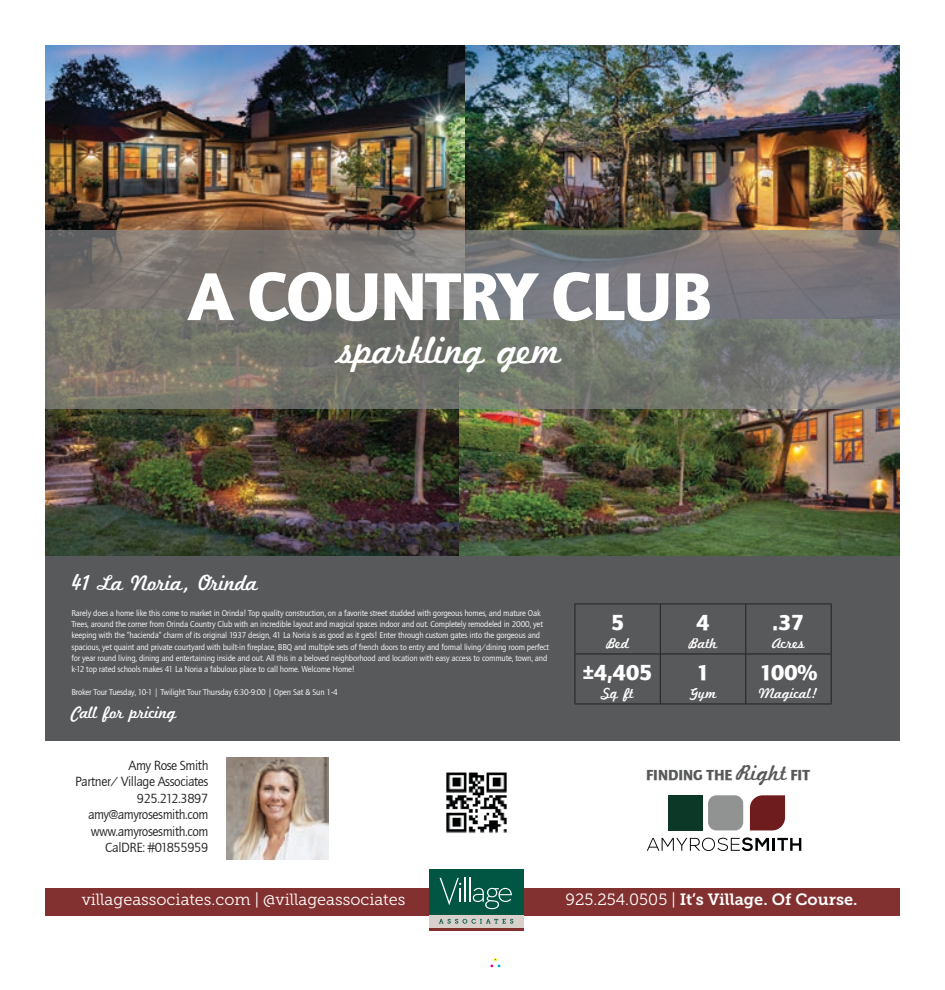
<style>
.page{position:relative;width:945px;height:990px;background:#fff}
.page>*{position:absolute;margin:0;border:0;box-sizing:border-box;transform-origin:0 0}
.t1{font:70px "Quay Sans ITCTT Black";letter-spacing:-.02em;color:#fff}
.t2{font:40px "Marketing Script";letter-spacing:-.02em;color:#fff}
.t3{font:22.5px "Quay Sans ITCTT Black";color:#fff}
.t4{font:22.5px "Marketing Script";letter-spacing:-.02em;color:#fff}
.t5{font:17.5px "Marketing Script";letter-spacing:-.02em;color:#fff}
.t6{font:16.25px "Museo Slab 300";color:#fff}
.t7{font:16.25px "Museo Slab 700";color:#fff}
.t8{font:15px "Marketing Script";color:#fff}
.t9{font:15px "Quay Sans ITCTT Black";color:#58595b}
.t10{font:13.75px/16.5px "Quay Sans ITCTT Book";letter-spacing:-.03em;color:#231f20;text-align:right}
.t11{font:8.75px/11.2px "Quay Sans ITCTT Book";letter-spacing:-.02em;color:#fff}
.s1{font-family:"Marketing Script";font-size:22.5px}
.s2{font-family:"Museo Slab 300"}
</style>
<div class="page">
<div style="left:490px;top:958px;width:11px;height:10px;border:1px solid #fff"></div>
<img style="left:464px;top:45px;width:436px;height:511px">
<img style="left:45px;top:45px;width:419px;height:185px">
<img style="left:45px;top:409px;width:419px;height:147px">
<svg style="left:45px;top:230px;width:855px;height:179px;background:#777772"></svg>
<svg style="left:647px;top:837px;width:154px;height:14px"></svg>
<div style="left:669px;top:795px;width:34px;height:35px;background:#0c3827"></div>
<div style="left:708px;top:795px;width:35px;height:35px;background:#919292;border-radius:8px"></div>
<svg style="left:750px;top:795px;width:35px;height:35px"></svg>
<img style="left:226px;top:758px;width:102px;height:102px">
<div style="left:45px;top:888px;width:855px;height:27px;background:#833130"></div>
<div style="left:429px;top:914px;width:94px;height:16px;background:#d8d1cb"></div>
<div style="left:429px;top:870px;width:94px;height:45px;background:#005643"></div>
<hr style="left:429px;top:929px;width:94px;height:2px;background:#833130">
<svg style="left:439px;top:919px;width:74px;height:5px"></svg>
<svg style="left:440px;top:878px;width:26px;height:27px"></svg>
<hr style="left:469px;top:878px;width:2px;height:24px;background:#fff">
<svg style="left:473px;top:888px;width:39px;height:21px"></svg>
<div style="left:45px;top:556px;width:855px;height:184px;background:#58595b"></div>
<hr style="left:575px;top:604px;width:85px;height:1px;background:#231f20">
<hr style="left:575px;top:604px;width:1px;height:50px;background:#231f20">
<hr style="left:660px;top:604px;width:86px;height:1px;background:#231f20">
<hr style="left:660px;top:604px;width:1px;height:50px;background:#231f20">
<hr style="left:746px;top:604px;width:86px;height:1px;background:#231f20">
<hr style="left:745px;top:604px;width:1px;height:50px;background:#231f20">
<hr style="left:831px;top:604px;width:1px;height:50px;background:#231f20">
<hr style="left:575px;top:654px;width:85px;height:1px;background:#231f20">
<hr style="left:660px;top:654px;width:86px;height:1px;background:#231f20">
<hr style="left:746px;top:654px;width:86px;height:1px;background:#231f20">
<hr style="left:575px;top:654px;width:1px;height:50px;background:#231f20">
<hr style="left:660px;top:654px;width:1px;height:50px;background:#231f20">
<hr style="left:745px;top:654px;width:1px;height:50px;background:#231f20">
<hr style="left:831px;top:654px;width:1px;height:50px;background:#231f20">
<hr style="left:575px;top:704px;width:85px;height:1px;background:#231f20">
<hr style="left:660px;top:704px;width:86px;height:1px;background:#231f20">
<hr style="left:746px;top:704px;width:86px;height:1px;background:#231f20">
<img style="left:446px;top:772px;width:61px;height:61px">
<h1 class="t1" style="left:188px;top:255px;width:525px">A COUNTRY CLUB</h1>
<h2 class="t2" style="left:339px;top:326px;width:223px">sparkling gem</h2>
<h3 class="t4" style="left:71px;top:569px;width:188px">41 La Noria, Orinda</h3>
<p class="t11" style="left:71px;top:608px;width:479px">Rarely does a home like this come to market in Orinda! Top quality construction, on a favorite street studded with gorgeous homes, and mature Oak Trees, around the corner from Orinda Country Club with an incredible layout and magical spaces indoor and out. Completely remodeled in 2000, yet keeping with the “hacienda” charm of its original 1937 design, 41 La Noria is as good as it gets! Enter through custom gates into the gorgeous and spacious, yet quaint and private courtyard with built-in fireplace, BBQ and multiple sets of french doors to entry and formal living/dining room perfect for year round living, dining and entertaining inside and out. All this in a beloved neighborhood and location with easy access to commute, town, and k-12 top rated schools makes 41 La Noria a fabulous place to call home. Welcome Home!</p>
<p class="t11" style="left:71px;top:686px;width:268px">Broker Tour Tuesday, 10-1 | Twilight Tour Thursday 6:30-9:00 | Open Sat &amp; Sun 1-4</p>
<h3 class="t5" style="left:71px;top:702px;width:107px">Call for pricing</h3>
<h3 class="t3" style="left:611px;top:610px;width:15px">5</h3>
<h3 class="t8" style="left:606px;top:635px;width:24px">Bed</h3>
<h3 class="t3" style="left:583px;top:660px;width:71px">±4,405</h3>
<h3 class="t8" style="left:601px;top:685px;width:34px">Sq ft</h3>
<h3 class="t3" style="left:696px;top:610px;width:15px">4</h3>
<h3 class="t8" style="left:689px;top:635px;width:30px">Bath</h3>
<h3 class="t3" style="left:696px;top:660px;width:15px">1</h3>
<h3 class="t8" style="left:690px;top:685px;width:28px">Gym</h3>
<h3 class="t3" style="left:773px;top:610px;width:33px">.37</h3>
<h3 class="t8" style="left:772px;top:635px;width:34px">Acres</h3>
<h3 class="t3" style="left:759px;top:660px;width:60px">100%</h3>
<h3 class="t8" style="left:759px;top:685px;width:61px">Magical!</h3>
<h3 class="t10" style="left:75px;top:757px;width:135px">Amy Rose Smith<br>Partner/ Village Associates<br>925.212.3897 amy@amyrosesmith.com www.amyrosesmith.com<br>CalDRE: #01855959</h3>
<h3 class="t9" style="left:646px;top:766px;width:165px">FINDING THE <span class="s1">Right</span> FIT</h3>
<h3 class="t6" style="left:82px;top:891px;width:325px">villageassociates.com | @villageassociates</h3>
<h3 class="t7" style="left:566px;top:890px;width:293px"><span class="s2">925.254.0505 |</span> It’s Village. Of Course.</h3>
</div>
